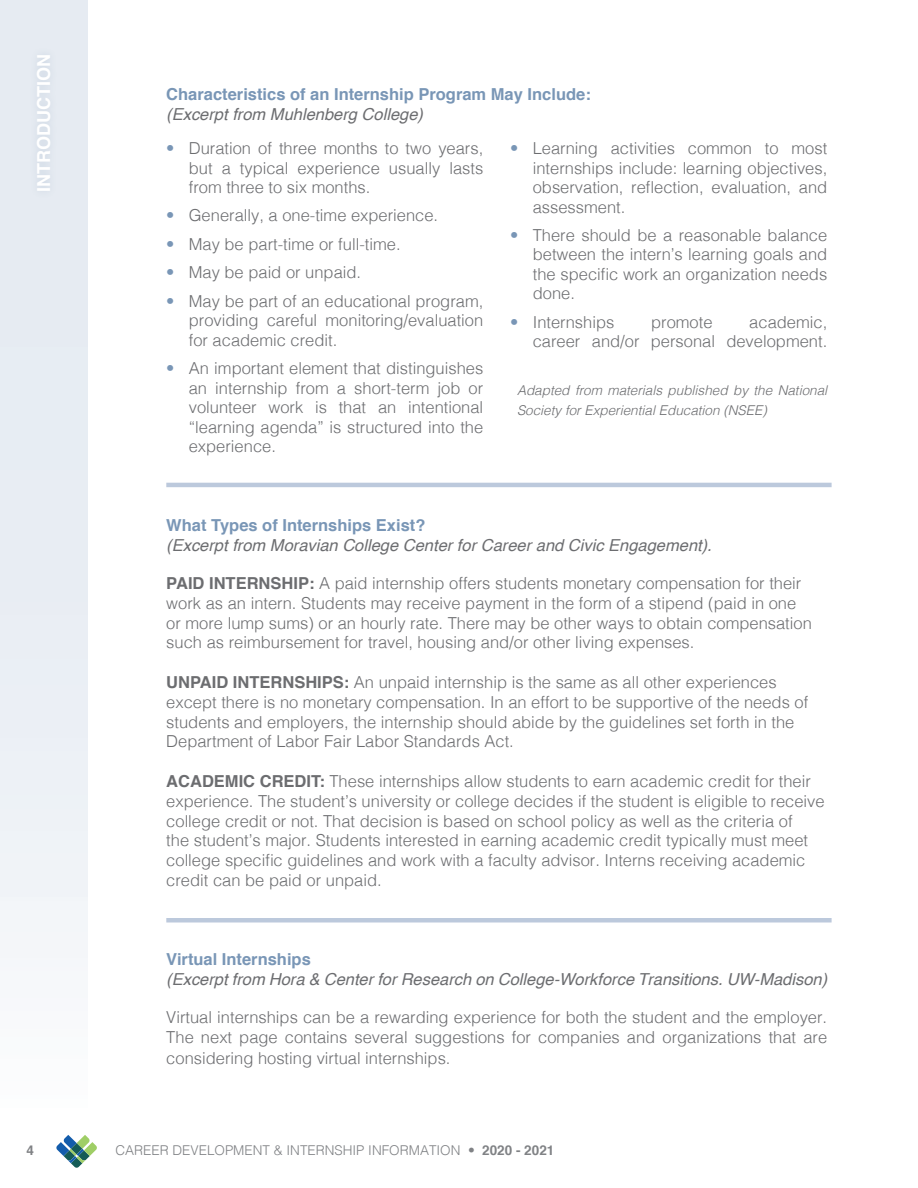
<style>
.page{position:relative;width:918px;height:1188px;background:#fff}
.page>*{position:absolute;margin:0;border:0;box-sizing:border-box;transform-origin:0 0}
.t1{font:700 18px "Helvetica";color:#fff}
.t2{font:300 16.5px/19.5px "Helvetica";color:#6c6d70;text-align:justify}
.t3{font:italic 16.5px "Helvetica";color:#6c6d70}
.t4{font:700 16.5px "Helvetica";color:#7996b6}
.t5{font:italic 300 13.5px/19.5px "Helvetica";color:#6c6d70}
.t6{font:300 13.5px "Helvetica";color:#808285}
.t7{font:700 13.5px "Helvetica";color:#808285}
.s1{color:#7996b6}
.s2{font-weight:700}
</style>
<div class="page">
<svg style="left:56px;top:1135px;width:41px;height:33px"></svg>
<div style="left:0;top:0;width:87px;height:1120px;background:linear-gradient(to bottom,#e1e7f0,#f6f8fa)"></div>
<div style="left:29px;top:47px;width:29px;height:152px;background:#e0e6ee"></div>
<hr style="left:166px;top:483px;width:666px;height:4px;background:#bcc9dc">
<hr style="left:166px;top:918px;width:666px;height:4px;background:#bcc9dc">
<p class="t1" style="left:29px;top:192px;width:139px;rotate:-90deg">INTRODUCTION</p>
<p class="t4" style="left:166px;top:81px;width:426px">Characteristics of an Internship Program May Include:</p>
<p class="t3" style="left:166px;top:101px;width:258px">(Excerpt from Muhlenberg College)</p>
<p class="t2" style="left:189px;top:137px;width:296px;text-indent:-22px"><span class="s1">•</span> Duration of three months to two years, but a typical experience usually lasts from three to six months.</p>
<p class="t2" style="left:166px;top:205px;width:273px"><span class="s1">•</span> Generally, a one‐time experience.</p>
<p class="t2" style="left:166px;top:233px;width:236px"><span class="s1">•</span> May be part‐time or full‐time.</p>
<p class="t2" style="left:166px;top:262px;width:193px"><span class="s1">•</span> May be paid or unpaid.</p>
<p class="t2" style="left:189px;top:290px;width:296px;text-indent:-22px"><span class="s1">•</span> May be part of an educational program, providing careful monitoring/evaluation for academic credit.</p>
<p class="t2" style="left:189px;top:357px;width:296px;text-indent:-22px"><span class="s1">•</span> An important element that distinguishes an internship from a short‐term job or volunteer work is that an intentional “learning agenda” is structured into the experience.</p>
<p class="t2" style="left:533px;top:137px;width:296px;text-indent:-22px"><span class="s1">•</span> Learning activities common to most internships include: learning objectives, observation, reflection, evaluation, and assessment.</p>
<p class="t2" style="left:533px;top:224px;width:296px;text-indent:-22px"><span class="s1">•</span> There should be a reasonable balance between the intern’s learning goals and the specific work an organization needs done.</p>
<p class="t2" style="left:510px;top:311px;width:106px"><span class="s1">•</span> Internships</p>
<p class="t2" style="left:651px;top:311px;width:63px">promote</p>
<p class="t2" style="left:533px;top:311px;width:296px;text-align:right">academic,<br>career and/or personal development.</p>
<p class="t5" style="left:517px;top:380px;width:312px">Adapted from materials published by the National<br>Society for Experiential Education (NSEE)</p>
<p class="t4" style="left:166px;top:512px;width:261px">What Types of Internships Exist?</p>
<p class="t3" style="left:166px;top:532px;width:547px">(Excerpt from Moravian College Center for Career and Civic Engagement).</p>
<p class="t2" style="left:166px;top:572px;width:647px;text-align:left"><span class="s2">PAID INTERNSHIP:</span> A paid internship offers students monetary compensation for their work as an intern. Students may receive payment in the form of a stipend (paid in one or more lump sums) or an hourly rate. There may be other ways to obtain compensation such as reimbursement for travel, housing and/or other living expenses.</p>
<p class="t2" style="left:166px;top:671px;width:643px;text-align:left"><span class="s2">UNPAID INTERNSHIPS:</span> An unpaid internship is the same as all other experiences except there is no monetary compensation. In an effort to be supportive of the needs of students and employers, the internship should abide by the guidelines set forth in the Department of Labor Fair Labor Standards Act.</p>
<p class="t2" style="left:166px;top:770px;width:660px;text-align:left"><span class="s2">ACADEMIC CREDIT:</span> These internships allow students to earn academic credit for their experience. The student’s university or college decides if the student is eligible to receive college credit or not. That decision is based on school policy as well as the criteria of<br>the student’s major. Students interested in earning academic credit typically must meet college specific guidelines and work with a faculty advisor. Interns receiving academic credit can be paid or unpaid.</p>
<p class="t4" style="left:166px;top:946px;width:146px">Virtual Internships</p>
<p class="t3" style="left:166px;top:966px;width:662px">(Excerpt from Hora &amp; Center for Research on College-Workforce Transitions. UW-Madison)</p>
<p class="t2" style="left:166px;top:1006px;width:662px">Virtual internships can be a rewarding experience for both the student and the employer.<br>The next page contains several suggestions for companies and organizations that are</p>
<p class="t2" style="left:166px;top:1047px;width:282px">considering hosting virtual internships.</p>
<p class="t7" style="left:26px;top:1139px;width:9px">4</p>
<p class="t6" style="left:116px;top:1138px;width:440px">CAREER DEVELOPMENT &amp; INTERNSHIP INFORMATION • <span class="s2">2020 - 2021</span></p>
</div>
